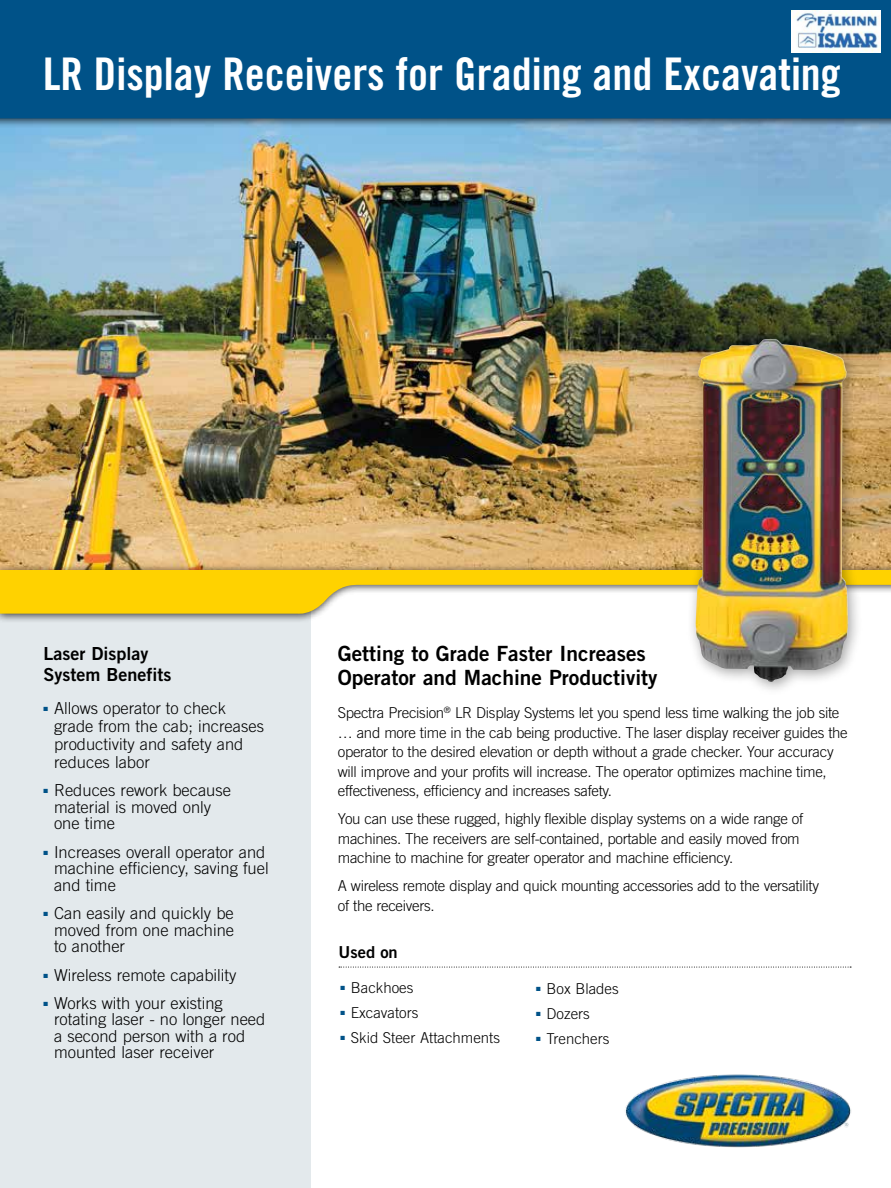
<style>
.page{position:relative;width:891px;height:1188px;background:#fff}
.page>*{position:absolute;margin:0;border:0;box-sizing:border-box;transform-origin:0 0}
.t1{font:45px "Trade Gothic LT Std Bd Cn 20";color:#fff}
.t2{font:21px/24px "Trade Gothic LT Std Bd 2";color:#000}
.t3{font:18px/21px "Trade Gothic LT Std Bd 2";color:#000}
.t4{font:300 16.5px/16.5px "Trade Gothic LT Std";color:#000}
.t5{font:16.5px "Trade Gothic LT Std Bd 2";color:#000}
.t6{font:300 15px/19.5px "Trade Gothic LT Std";letter-spacing:-.02em;color:#000}
.t7{font:300 15px "Trade Gothic LT Std";color:#000}
</style>
<div class="page">
<img style="left:0;top:159px;width:891px;height:404px">
<div style="left:0;top:0;width:891px;height:159px;background:#000;opacity:.75"></div>
<svg style="left:0;top:0;width:891px;height:150px;background:#1b6697"></svg>
<div style="left:0;top:572px;width:310px;height:616px;background:#e3e9ec"></div>
<img style="left:625px;top:1074px;width:226px;height:74px">
<div style="left:0;top:563px;width:891px;height:60px;background:#000;opacity:.75"></div>
<svg style="left:0;top:570px;width:891px;height:46px"></svg>
<div style="left:686px;top:330px;width:177px;height:366px;background:#000;opacity:.35"></div>
<img style="left:696px;top:340px;width:152px;height:342px">
<svg style="left:339px;top:967px;width:512px;height:1px"></svg>
<img style="left:791px;top:11px;width:89px;height:41px">
<h1 class="t1" style="left:43px;top:46px;width:799px">LR Display Receivers for Grading and Excavating</h1>
<p class="t3" style="left:44px;top:643px;width:130px">Laser Display<br>System Benefits</p>
<p class="t4" style="left:54px;top:699px;width:211px;line-height:18px;text-indent:-10px"><sup>■</sup> Allows operator to check grade from the cab; increases productivity and safety and reduces labor</p>
<p class="t4" style="left:54px;top:782px;width:178px;text-indent:-10px"><sup>■</sup> Reduces rework because material is moved only one time</p>
<p class="t4" style="left:54px;top:843px;width:216px;text-indent:-10px"><sup>■</sup> Increases overall operator and machine efficiency, saving fuel and time</p>
<p class="t4" style="left:54px;top:905px;width:182px;text-align:justify;text-indent:-10px"><sup>■</sup> Can easily and quickly be moved from one machine to another</p>
<p class="t4" style="left:44px;top:966px;width:194px"><sup>■</sup> Wireless remote capability</p>
<p class="t4" style="left:54px;top:995px;width:213px;text-indent:-10px"><sup>■</sup> Works with your existing rotating laser - no longer need a second person with a rod mounted laser receiver</p>
<h2 class="t2" style="left:338px;top:642px;width:321px">Getting to Grade Faster Increases<br>Operator and Machine Productivity</h2>
<p class="t6" style="left:338px;top:703px;width:511px">Spectra Precision<sup>®</sup> LR Display Systems let you spend less time walking the job site … and more time in the cab being productive. The laser display receiver guides the operator to the desired elevation or depth without a grade checker. Your accuracy will improve and your profits will increase. The operator optimizes machine time, effectiveness, efficiency and increases safety.</p>
<p class="t6" style="left:338px;top:809px;width:467px">You can use these rugged, highly flexible display systems on a wide range of machines. The receivers are self-contained, portable and easily moved from machine to machine for greater operator and machine efficiency.</p>
<p class="t6" style="left:338px;top:876px;width:483px">A wireless remote display and quick mounting accessories add to the versatility of the receivers.</p>
<p class="t5" style="left:339px;top:942px;width:61px">Used on</p>
<p class="t7" style="left:340px;top:979px;width:75px"><sup>■</sup> Backhoes</p>
<p class="t7" style="left:340px;top:1004px;width:79px"><sup>■</sup> Excavators</p>
<p class="t7" style="left:340px;top:1029px;width:161px"><sup>■</sup> Skid Steer Attachments</p>
<p class="t7" style="left:536px;top:980px;width:84px"><sup>■</sup> Box Blades</p>
<p class="t6" style="left:536px;top:1004px;width:55px"><sup>■</sup> Dozers</p>
<p class="t7" style="left:536px;top:1029px;width:75px"><sup>■</sup> Trenchers</p>
</div>
